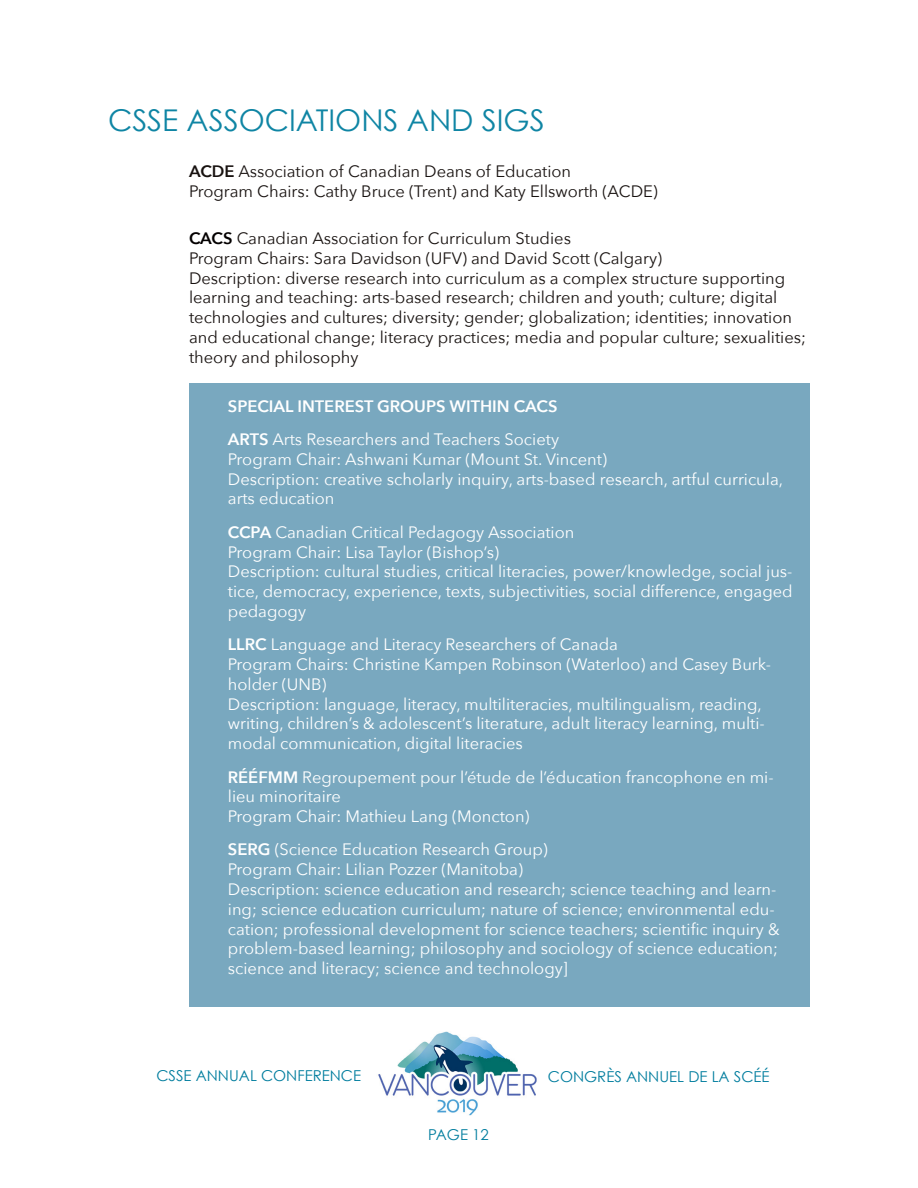
<style>
.page{position:relative;width:918px;height:1188px;background:#fff}
.page>*{position:absolute;margin:0;border:0;box-sizing:border-box;transform-origin:0 0}
.Heading_2{font:30px "Century Gothic";color:#0f85a4}
.Box_body_text{font:16.5px/19.8px "Avenir Next";color:#fff}
.Heading_3{font:16.5px/19.8px "Avenir Next";color:#181210}
.Body_text_under_Head{font:16.5px/19.8px "Avenir Next";color:#181210}
.Heading_3-2{font:600 16.5px "Avenir Next";color:#fff}
.t1{font:15px "Century Gothic";color:#007d9e}
.s1{font-weight:600}
.s2{font-weight:600;color:#040101}
</style>
<div class="page">
<img style="left:378px;top:1031px;width:159px;height:84px">
<div style="left:189px;top:383px;width:620px;height:624px;background:#79a8bf"></div>
<p class="Heading_2" style="left:108px;top:101px;width:438px">CSSE ASSOCIATIONS AND SIGS</p>
<p class="Body_text_under_Head" style="left:189px;top:161px;width:470px"><span class="s1">ACDE</span> Association of Canadian Deans of Education<br>Program Chairs: Cathy Bruce (Trent) and Katy Ellsworth (ACDE)</p>
<p class="Heading_3" style="left:189px;top:228px;width:619px"><span class="s2">CACS</span> Canadian Association for Curriculum Studies<br>Program Chairs: Sara Davidson (UFV) and David Scott (Calgary)<br>Description: diverse research into curriculum as a complex structure supporting learning and teaching: arts-based research; children and youth; culture; digital technologies and cultures; diversity; gender; globalization; identities; innovation and educational change; literacy practices; media and popular culture; sexualities; theory and philosophy</p>
<p class="Heading_3-2" style="left:228px;top:392px;width:331px">SPECIAL INTEREST GROUPS WITHIN CACS</p>
<p class="Box_body_text" style="left:228px;top:429px;width:557px"><span class="s1">ARTS</span> Arts Researchers and Teachers Society<br>Program Chair: Ashwani Kumar (Mount St. Vincent)<br>Description: creative scholarly inquiry, arts-based research, artful curricula, arts education</p>
<p class="Box_body_text" style="left:228px;top:521px;width:566px"><span class="s1">CCPA</span> Canadian Critical Pedagogy Association<br>Program Chair: Lisa Taylor (Bishop’s)<br>Description: cultural studies, critical literacies, power/knowledge, social jus&shy;tice, democracy, experience, texts, subjectivities, social difference, engaged pedagogy</p>
<p class="Box_body_text" style="left:228px;top:634px;width:545px"><span class="s1">LLRC</span> Language and Literacy Researchers of Canada<br>Program Chairs: Christine Kampen Robinson (Waterloo) and Casey Burk&shy;holder (UNB)<br>Description: language, literacy, multiliteracies, multilingualism, reading, writing, children’s &amp; adolescent’s literature, adult literacy learning, multi&shy;modal communication, digital literacies</p>
<p class="Box_body_text" style="left:228px;top:766px;width:547px"><span class="s1">RÉÉFMM</span> Regroupement pour l’étude de l’éducation francophone en mi&shy;lieu minoritaire<br>Program Chair: Mathieu Lang (Moncton)</p>
<p class="Box_body_text" style="left:228px;top:839px;width:553px"><span class="s1">SERG</span> (Science Education Research Group)<br>Program Chair: Lilian Pozzer (Manitoba)<br>Description: science education and research; science teaching and learn&shy;ing; science education curriculum; nature of science; environmental edu&shy;cation; professional development for science teachers; scientific inquiry &amp; problem-based learning; philosophy and sociology of science education; science and literacy; science and technology]</p>
<p class="t1" style="left:156px;top:1066px;width:206px">CSSE ANNUAL CONFERENCE</p>
<p class="t1" style="left:548px;top:1067px;width:223px">CONGRÈS ANNUEL DE LA SCÉÉ</p>
<p class="t1" style="left:428px;top:1126px;width:62px">PAGE 12</p>
</div>
